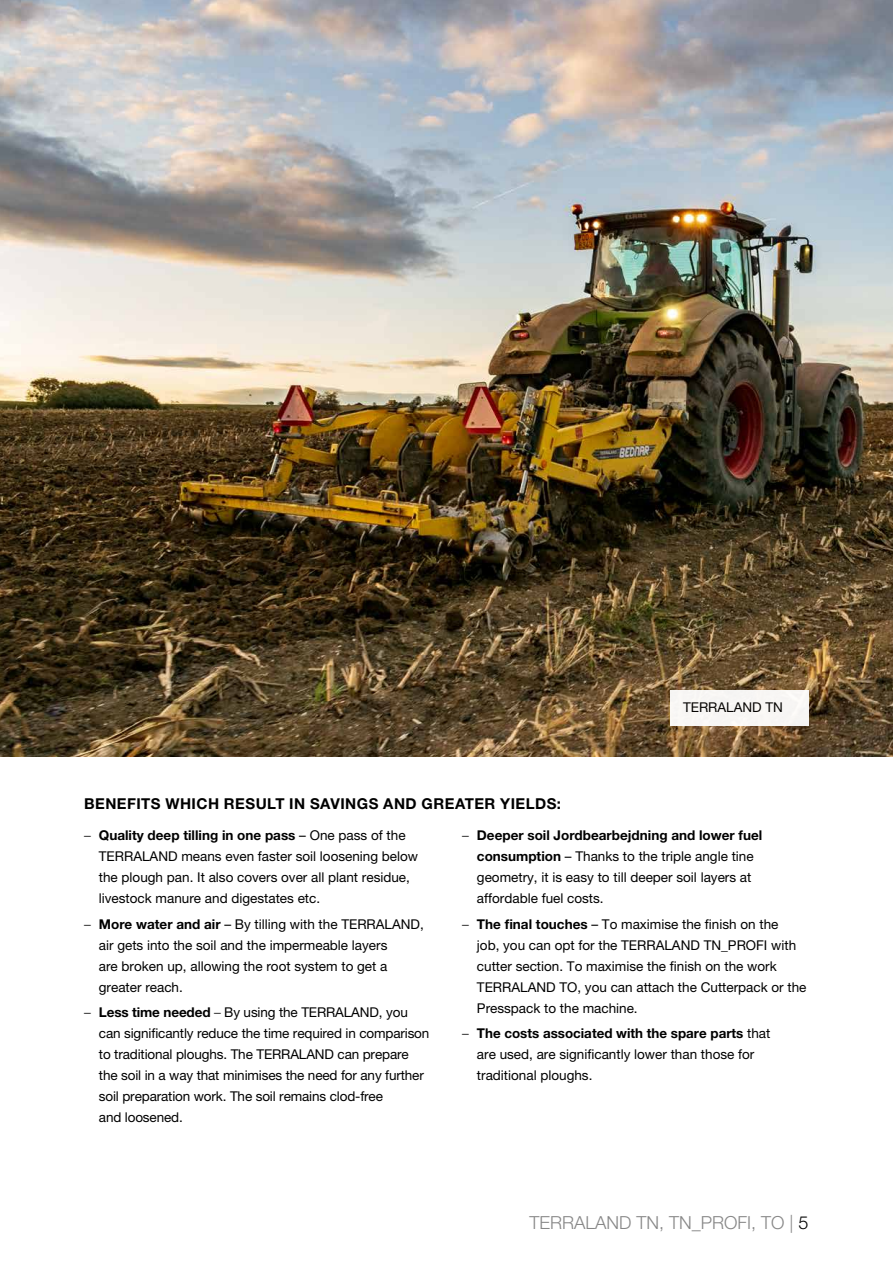
<style>
.page{position:relative;width:893px;height:1263px;background:#fff}
.page>*{position:absolute;margin:0;border:0;box-sizing:border-box;transform-origin:0 0}
.t1{font:300 18px "Helvetica Neue LT Pro";color:#878787}
.Nadpis_1{font:700 15px "Helvetica Neue LT Pro";letter-spacing:.03em;color:#000}
.t2{font:13.5px/21px "Helvetica Neue LT Pro";color:#000}
.s1{font-weight:300}
.s2{font-weight:700}
.s3{color:#000}
</style>
<div class="page">
<img style="left:0;top:0;width:893px;height:756px">
<div style="left:670px;top:690px;width:138px;height:35px;background:#f8f6f4"></div>
<p class="t2" style="left:683px;top:697px;width:101px">TERRALAND TN</p>
<p class="Nadpis_1" style="left:84px;top:794px;width:479px">BENEFITS WHICH RESULT IN SAVINGS AND GREATER YIELDS:</p>
<p class="t2" style="left:99px;top:825px;width:321px;text-indent:-15px"><span class="s1">–</span> <span class="s2">Quality deep tilling in one pass</span> – One pass of the TERRALAND means even faster soil loosening below the plough pan. It also covers over all plant residue, livestock manure and digestates etc.</p>
<p class="t2" style="left:99px;top:913px;width:326px;text-indent:-15px"><span class="s1">–</span> <span class="s2">More water and air</span> – By tilling with the TERRALAND, air gets into the soil and the impermeable layers<br>are broken up, allowing the root system to get a greater reach.</p>
<p class="t2" style="left:99px;top:1001px;width:332px;text-indent:-15px"><span class="s1">–</span> <span class="s2">Less time needed</span> <span class="s1">–</span> By using the TERRALAND, you can significantly reduce the time required in comparison to traditional ploughs. The TERRALAND can prepare the soil in a way that minimises the need for any further soil preparation work. The soil remains clod-free<br>and loosened.</p>
<p class="t2" style="left:477px;top:825px;width:287px;text-indent:-15px"><span class="s1">–</span> <span class="s2">Deeper soil Jordbearbejdning and lower fuel consumption</span> – Thanks to the triple angle tine geometry, it is easy to till deeper soil layers at affordable fuel costs.</p>
<p class="t2" style="left:477px;top:913px;width:331px;text-indent:-15px"><span class="s1">–</span> <span class="s2">The final touches</span> – To maximise the finish on the<br>job, you can opt for the TERRALAND TN_PROFI with cutter section. To maximise the finish on the work TERRALAND TO, you can attach the Cutterpack or the Presspack to the machine.</p>
<p class="t2" style="left:477px;top:1022px;width:295px;text-indent:-15px"><span class="s1">–</span> <span class="s2">The costs associated with the spare parts</span> that are used, are significantly lower than those for traditional ploughs.</p>
<h1 class="t1" style="left:529px;top:1211px;width:281px">TERRALAND TN, TN_PROFI, TO | <span class="s3">5</span></h1>
</div>
